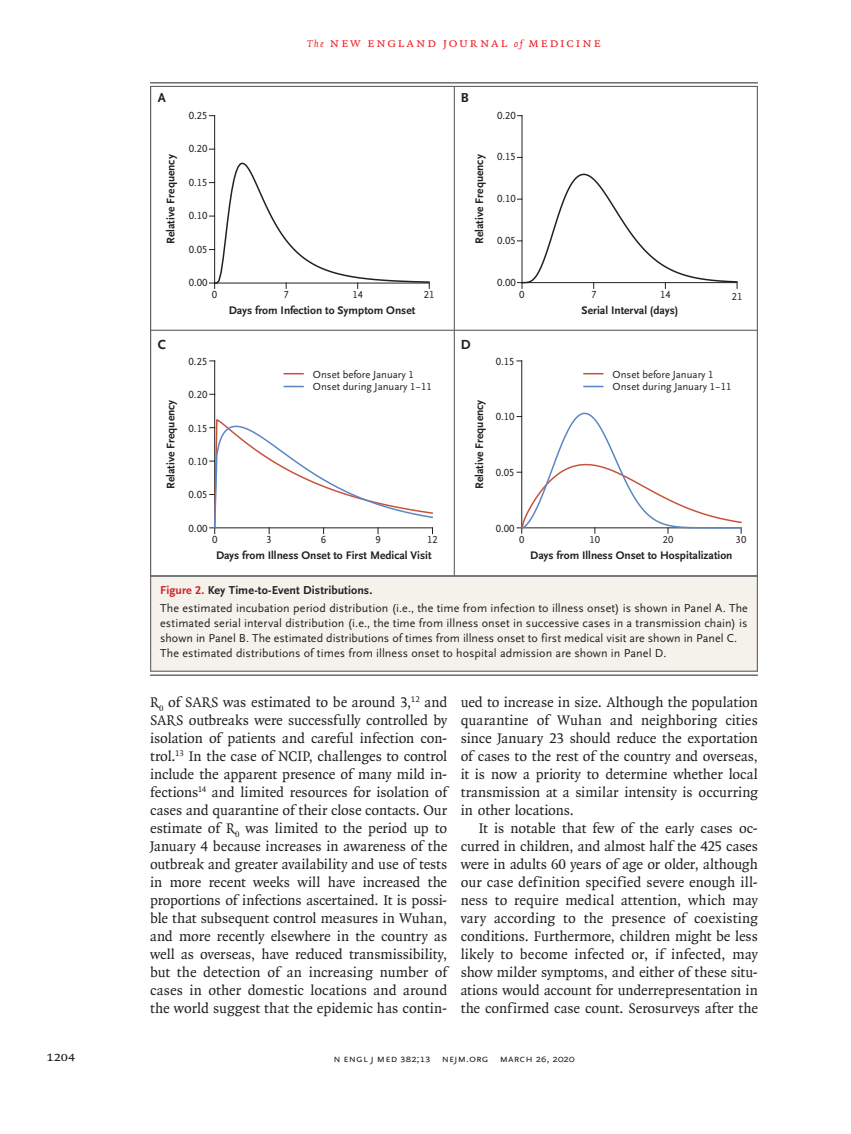
<style>
.page{position:relative;width:851px;height:1134px;background:#fff}
.page>*{position:absolute;margin:0;border:0;box-sizing:border-box;transform-origin:0 0}
.t1{font:15px/18px "OTNEJM Quadraat";color:#231f20;text-align:justify}
.t2{font:14.25px "OTNEJM Quadraat Cap";color:#231f20}
.t3{font:700 13.8px "OTNEJM Scala Sans LF";color:#231f20}
.t4{font:13.5px "OTNEJM Quadraat Cap";letter-spacing:.11em;color:#ee1d23}
.t5{font:700 13.5px "OTNEJM Scala Sans LF";color:#231f20}
.t6{font:12px/15px "OTNEJM Scala Sans LF";letter-spacing:.005em;color:#231f20}
.t7{font:700 11.55px "OTNEJM Scala Sans LF";color:#231f20}
.t8{font:10.8px "OTNEJM Scala Sans LF Cap";letter-spacing:.01em;color:#231f20}
.t9{font:10.65px/12.8px "OTNEJM Scala Sans LF";color:#231f20}
.t10{font:10.5px "OTNEJM Scala Sans LF";color:#231f20}
.s1{font-family:"OTNEJM Quadraat";font-style:italic;font-size:10.5px}
.s2{font-size:10.5px}
.s3{font-weight:700;color:#d1232a}
.s4{font-weight:700}
.s5{font-family:"OTNEJM Scala Sans LF Small Cap"}
</style>
<div class="page">
<hr style="left:150px;top:675px;width:608px;height:1px;background:#231f20">
<hr style="left:150px;top:82px;width:608px;height:1px;background:#231f20">
<div style="left:151px;top:576px;width:606px;height:95px;background:#f5f1eb"></div>
<div style="left:150px;top:575px;width:608px;height:97px;border:1px solid #636366"></div>
<svg style="left:152px;top:88px;width:604px;height:487px"></svg>
<hr style="left:214px;top:116px;width:1px;height:167px;background:#231f20">
<hr style="left:521px;top:116px;width:1px;height:167px;background:#231f20">
<hr style="left:214px;top:361px;width:1px;height:167px;background:#231f20">
<svg style="left:284px;top:373px;width:19px;height:1px"></svg>
<svg style="left:284px;top:386px;width:19px;height:1px"></svg>
<hr style="left:521px;top:361px;width:1px;height:167px;background:#231f20">
<svg style="left:583px;top:373px;width:20px;height:1px"></svg>
<svg style="left:583px;top:386px;width:20px;height:1px"></svg>
<hr style="left:151px;top:330px;width:606px;height:1px;background:#636366">
<hr style="left:454px;top:87px;width:1px;height:489px;background:#636366">
<svg style="left:209px;top:162px;width:222px;height:126px"></svg>
<svg style="left:210px;top:417px;width:224px;height:117px"></svg>
<svg style="left:517px;top:412px;width:225px;height:121px"></svg>
<svg style="left:517px;top:173px;width:221px;height:115px"></svg>
<p class="t5" style="left:158px;top:90px;width:10px">A</p>
<p class="t4" style="left:307px;top:35px;width:295px"><span class="s1">The</span> new england journal <span class="s1">of</span> medicine</p>
<p class="t5" style="left:461px;top:90px;width:9px">B</p>
<p class="t9" style="left:189px;top:109px;width:20px">0.25</p>
<p class="t9" style="left:189px;top:143px;width:20px">0.20</p>
<p class="t9" style="left:189px;top:176px;width:20px">0.15</p>
<p class="t7" style="left:165px;top:244px;width:91px;rotate:-90deg">Relative Frequency</p>
<p class="t7" style="left:473px;top:244px;width:91px;rotate:-90deg">Relative Frequency</p>
<p class="t9" style="left:189px;top:210px;width:20px">0.10</p>
<p class="t9" style="left:189px;top:243px;width:20px">0.05</p>
<p class="t9" style="left:497px;top:109px;width:20px">0.20</p>
<p class="t9" style="left:497px;top:151px;width:20px">0.15</p>
<p class="t9" style="left:497px;top:193px;width:20px">0.10</p>
<p class="t9" style="left:497px;top:234px;width:20px">0.05</p>
<p class="t9" style="left:189px;top:276px;width:20px">0.00</p>
<p class="t9" style="left:212px;top:288px;width:7px">0</p>
<p class="t9" style="left:283px;top:288px;width:7px">7</p>
<p class="t9" style="left:352px;top:288px;width:12px">14</p>
<p class="t9" style="left:424px;top:288px;width:12px">21</p>
<p class="t3" style="left:158px;top:337px;width:10px">C</p>
<p class="t9" style="left:189px;top:355px;width:20px">0.25</p>
<p class="t7" style="left:229px;top:304px;width:188px">Days from Infection to Symptom Onset</p>
<p class="t3" style="left:461px;top:337px;width:11px">D</p>
<p class="t9" style="left:313px;top:368px;width:120px">Onset before January 1<br>Onset during January <span class="s2">1−</span>11</p>
<p class="t9" style="left:189px;top:389px;width:20px">0.20</p>
<p class="t7" style="left:165px;top:489px;width:91px;rotate:-90deg">Relative Frequency</p>
<p class="t7" style="left:473px;top:489px;width:91px;rotate:-90deg">Relative Frequency</p>
<p class="t9" style="left:189px;top:422px;width:20px">0.15</p>
<p class="t9" style="left:189px;top:455px;width:20px">0.10</p>
<p class="t9" style="left:189px;top:489px;width:20px">0.05</p>
<p class="t9" style="left:497px;top:276px;width:20px">0.00</p>
<p class="t9" style="left:519px;top:288px;width:7px">0</p>
<p class="t9" style="left:591px;top:288px;width:7px">7</p>
<p class="t9" style="left:660px;top:288px;width:12px">14</p>
<p class="t9" style="left:731px;top:290px;width:12px">21</p>
<p class="t9" style="left:496px;top:355px;width:20px">0.15</p>
<p class="t9" style="left:496px;top:411px;width:20px">0.10</p>
<p class="t9" style="left:496px;top:466px;width:20px">0.05</p>
<p class="t7" style="left:581px;top:304px;width:98px">Serial Interval (days)</p>
<p class="t9" style="left:612px;top:368px;width:120px">Onset before January 1<br>Onset during January <span class="s2">1−</span>11</p>
<p class="t9" style="left:189px;top:522px;width:20px">0.00</p>
<p class="t9" style="left:496px;top:522px;width:20px">0.00</p>
<p class="t9" style="left:212px;top:533px;width:7px">0</p>
<p class="t9" style="left:266px;top:533px;width:7px">3</p>
<p class="t9" style="left:321px;top:533px;width:7px">6</p>
<p class="t9" style="left:375px;top:533px;width:7px">9</p>
<p class="t9" style="left:427px;top:533px;width:12px">12</p>
<p class="t10" style="left:519px;top:534px;width:7px">0</p>
<p class="t10" style="left:589px;top:534px;width:12px">10</p>
<p class="t10" style="left:662px;top:534px;width:12px">20</p>
<p class="t10" style="left:735px;top:534px;width:12px">30</p>
<p class="t7" style="left:216px;top:549px;width:217px">Days from Illness Onset to First Medical Visit</p>
<p class="t7" style="left:530px;top:549px;width:204px">Days from Illness Onset to Hospitalization</p>
<p class="t6" style="left:160px;top:582px;width:589px;line-height:18px"><span class="s3">Figure 2.</span> <span class="s4">Key Time-to-Event Distributions.<br></span>The estimated incubation period distribution (i.e., the time from infection to illness onset) is shown in Panel A. The</p>
<p class="t6" style="left:160px;top:616px;width:588px">estimated serial interval distribution (i.e., the time from illness onset in successive cases in a transmission chain) is shown in Panel B. The estimated distributions of times from illness onset to first medical visit are shown in Panel C.<br>The estimated distributions of times from illness onset to hospital admission are shown in Panel D.</p>
<p class="t1" style="left:150px;top:693px;width:299px">R<sub>0</sub> of SARS was estimated to be around 3,<sup>12</sup> and SARS outbreaks were successfully controlled by isolation of patients and careful infection con&shy;trol.<sup>13</sup> In the case of NCIP, challenges to control include the apparent presence of many mild in&shy;fections<sup>14</sup> and limited resources for isolation of cases and quarantine of their close contacts. Our estimate of R<sub>0</sub> was limited to the period up to January 4 because increases in awareness of the outbreak and greater availability and use of tests in more recent weeks will have increased the proportions of infections ascertained. It is possi&shy;ble that subsequent control measures in Wuhan, and more recently elsewhere in the country as well as overseas, have reduced transmissibility, but the detection of an increasing number of cases in other domestic locations and around the world suggest that the epidemic has contin-</p>
<p class="t1" style="left:460px;top:693px;width:299px">ued to increase in size. Although the population quarantine of Wuhan and neighboring cities since January 23 should reduce the exportation of cases to the rest of the country and overseas, it is now a priority to determine whether local transmission at a similar intensity is occurring in other locations.</p>
<p class="t1" style="left:460px;top:819px;width:299px;text-indent:18px">It is notable that few of the early cases oc&shy;curred in children, and almost half the 425 cases were in adults 60 years of age or older, although our case definition specified severe enough ill&shy;ness to require medical attention, which may vary according to the presence of coexisting conditions. Furthermore, children might be less likely to become infected or, if infected, may show milder symptoms, and either of these situ&shy;ations would account for underrepresentation in the confirmed case count. Serosurveys after the</p>
<p class="t2" style="left:46px;top:1048px;width:30px">1204</p>
<p class="t8" style="left:333px;top:1053px;width:243px">n engl j med 382;13 nejm.org <span class="s5">March 26, 2020</span></p>
</div>
